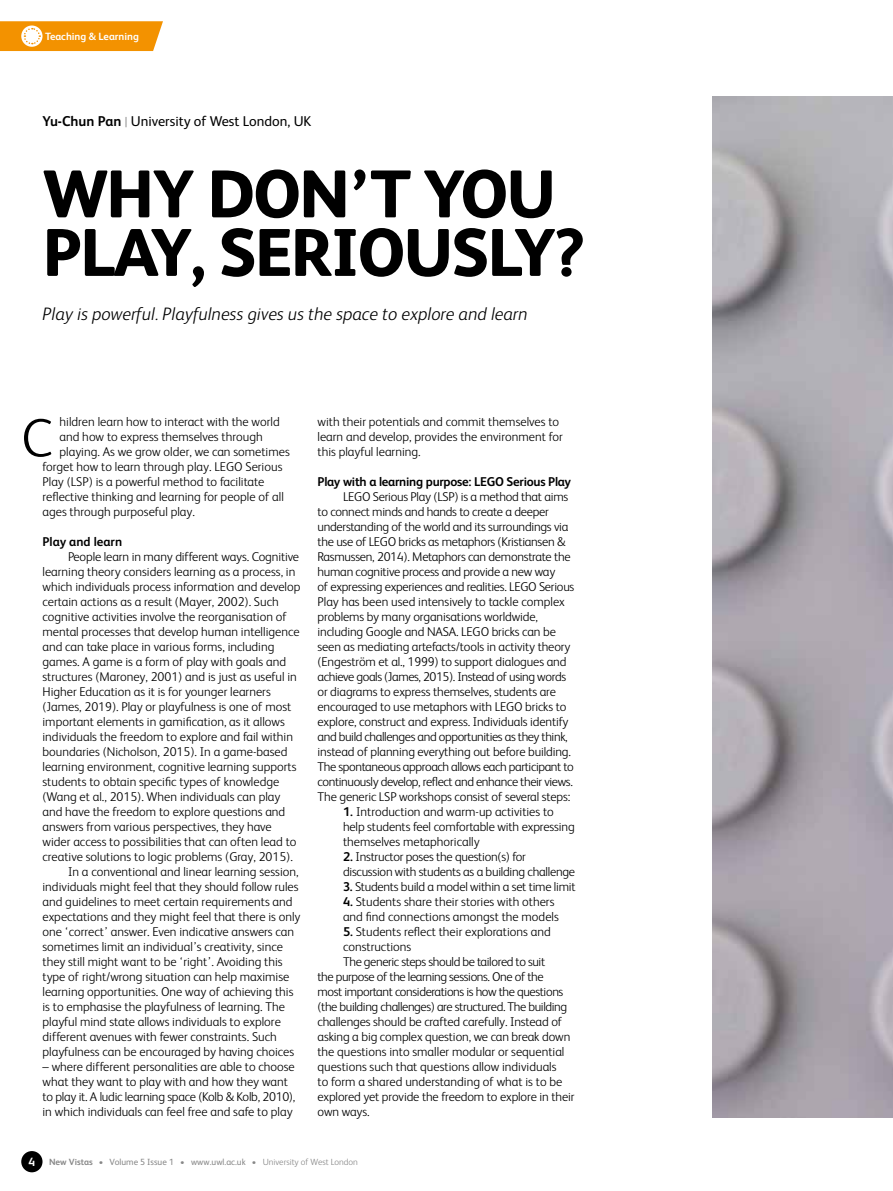
<style>
.page{position:relative;width:893px;height:1191px;background:#fff}
.page>*{position:absolute;margin:0;border:0;box-sizing:border-box;transform-origin:0 0}
.t1{font:800 67.5px/58.5px "FS Albert";letter-spacing:-.03em;color:#000}
.t2{font:300 54px "FS Albert";color:#000}
.t3{font:italic 300 18px "FS Albert";color:#000}
.t4{font:14.25px "FS Albert";color:#000}
.t5{font:300 12.75px/15px "FS Albert";color:#000}
.t6{font:300 12.75px/15px "FS Albert";letter-spacing:-.02em;color:#000}
.t7{font:300 12.75px "FS Albert";letter-spacing:-.03em;color:#000}
.t8{font:700 12.75px "FS Albert";letter-spacing:-.02em;color:#000}
.t9{font:700 12.75px "FS Albert";color:#000}
.t10{font:700 12px "FS Albert";color:#fff}
.t11{font:700 10.5px "FS Albert";color:#fff}
.t12{font:9px "FS Albert";color:#878787}
.s1{font-weight:700}
.s2{font-weight:300;color:#878787}
.s3{font-weight:300}
</style>
<div class="page">
<div style="left:21px;top:1151px;width:22px;height:21px;background:#000;border-radius:50%"></div>
<img style="left:713px;top:96px;width:180px;height:1021px">
<svg style="left:0;top:21px;width:163px;height:30px;background:#f49d1a"></svg>
<p class="t11" style="left:45px;top:29px;width:95px">Teaching &amp; Learning</p>
<p class="t4" style="left:43px;top:112px;width:270px"><span class="s1">Yu-Chun Pan</span> <span class="s2">|</span> University of West London, UK</p>
<h1 class="t1" style="left:43px;top:162px;width:544px">WHY DON’T YOU<br>PLAY, SERIOUSLY?</h1>
<h3 class="t3" style="left:43px;top:302px;width:487px">Play is powerful. Playfulness gives us the space to explore and learn</h3>
<h2 class="t2" style="left:21px;top:402px;width:33px">C</h2>
<p class="t5" style="left:317px;top:414px;width:247px">with their potentials and commit themselves to learn and develop, provides the environment for this playful learning.</p>
<p class="t8" style="left:317px;top:473px;width:255px">Play with a learning purpose: LEGO Serious Play</p>
<p class="t6" style="left:317px;top:489px;width:258px;text-indent:26px">LEGO Serious Play (LSP) is a method that aims to connect minds and hands to create a deeper understanding of the world and its surroundings via the use of LEGO bricks as metaphors (Kristiansen &amp; Rasmussen, 2014). Metaphors can demonstrate the human cognitive process and provide a new way<br>of expressing experiences and realities. LEGO Serious Play has been used intensively to tackle complex problems by many organisations worldwide, including Google and NASA. LEGO bricks can be seen as mediating artefacts/tools in activity theory (Engeström et al., 1999) to support dialogues and achieve goals (James, 2015). Instead of using words or diagrams to express themselves, students are encouraged to use metaphors with LEGO bricks to explore, construct and express. Individuals identify and build challenges and opportunities as they think, instead of planning everything out before building.<br>The spontaneous approach allows each participant to continuously develop, reflect and enhance their views.<br>The generic LSP workshops consist of several steps:</p>
<p class="t5" style="left:343px;top:803px;width:233px"><span class="s1">1.</span> Introduction and warm-up activities to help students feel comfortable with expressing themselves metaphorically</p>
<p class="t6" style="left:343px;top:848px;width:234px"><span class="s1">2.</span> Instructor poses the question(s) for discussion with students as a building challenge</p>
<p class="t6" style="left:343px;top:878px;width:234px"><span class="s1">3.</span> Students build a model within a set time limit</p>
<p class="t5" style="left:343px;top:893px;width:217px"><span class="s1">4.</span> Students share their stories with others and find connections amongst the models</p>
<p class="t5" style="left:343px;top:923px;width:209px"><span class="s1">5.</span> Students reflect their explorations and</p>
<p class="t5" style="left:343px;top:938px;width:70px">constructions</p>
<p class="t7" style="left:343px;top:953px;width:204px">The generic steps should be tailored to suit</p>
<p class="t7" style="left:317px;top:968px;width:228px">the purpose of the learning sessions. One of the</p>
<p class="t7" style="left:317px;top:983px;width:247px">most important considerations is how the questions</p>
<p class="t7" style="left:317px;top:998px;width:251px">(the building challenges) are structured. The building</p>
<p class="t5" style="left:317px;top:1013px;width:246px">challenges should be crafted carefully. Instead of</p>
<p class="t5" style="left:317px;top:1028px;width:254px">asking a big complex question, we can break down</p>
<p class="t5" style="left:317px;top:1043px;width:248px">the questions into smaller modular or sequential</p>
<p class="t5" style="left:317px;top:1058px;width:241px">questions such that questions allow individuals</p>
<p class="t5" style="left:317px;top:1073px;width:246px">to form a shared understanding of what is to be</p>
<p class="t5" style="left:317px;top:1088px;width:259px">explored yet provide the freedom to explore in their</p>
<p class="t5" style="left:317px;top:1103px;width:54px">own ways.</p>
<p class="t5" style="left:60px;top:414px;width:222px">hildren learn how to interact with the world</p>
<p class="t5" style="left:60px;top:429px;width:205px">and how to express themselves through</p>
<p class="t5" style="left:60px;top:444px;width:232px">playing. As we grow older, we can sometimes</p>
<p class="t5" style="left:43px;top:459px;width:241px">forget how to learn through play. LEGO Serious</p>
<p class="t5" style="left:43px;top:474px;width:223px">Play (LSP) is a powerful method to facilitate</p>
<p class="t5" style="left:43px;top:489px;width:243px">reflective thinking and learning for people of all</p>
<p class="t5" style="left:43px;top:504px;width:154px">ages through purposeful play.</p>
<p class="t9" style="left:43px;top:533px;width:81px">Play and learn</p>
<p class="t5" style="left:68px;top:549px;width:233px">People learn in many different ways. Cognitive</p>
<p class="t5" style="left:43px;top:564px;width:254px">learning theory considers learning as a process, in</p>
<p class="t5" style="left:43px;top:579px;width:259px">which individuals process information and develop</p>
<p class="t5" style="left:43px;top:594px;width:238px">certain actions as a result (Mayer, 2002). Such</p>
<p class="t5" style="left:43px;top:608px;width:246px">cognitive activities involve the reorganisation of</p>
<p class="t5" style="left:43px;top:623px;width:259px">mental processes that develop human intelligence</p>
<p class="t5" style="left:43px;top:638px;width:233px">and can take place in various forms, including</p>
<p class="t5" style="left:43px;top:653px;width:245px">games. A game is a form of play with goals and</p>
<p class="t5" style="left:43px;top:668px;width:256px">structures (Maroney, 2001) and is just as useful in</p>
<p class="t5" style="left:43px;top:683px;width:230px">Higher Education as it is for younger learners</p>
<p class="t5" style="left:43px;top:698px;width:250px">(James, 2019). Play or playfulness is one of most</p>
<p class="t5" style="left:43px;top:713px;width:244px">important elements in gamification, as it allows</p>
<p class="t5" style="left:43px;top:728px;width:252px">individuals the freedom to explore and fail within</p>
<p class="t5" style="left:43px;top:743px;width:246px">boundaries (Nicholson, 2015). In a game-based</p>
<p class="t5" style="left:43px;top:758px;width:256px">learning environment, cognitive learning supports</p>
<p class="t5" style="left:43px;top:773px;width:238px">students to obtain specific types of knowledge</p>
<p class="t5" style="left:43px;top:788px;width:239px">(Wang et al., 2015). When individuals can play</p>
<p class="t5" style="left:43px;top:803px;width:244px">and have the freedom to explore questions and</p>
<p class="t5" style="left:43px;top:818px;width:231px">answers from various perspectives, they have</p>
<p class="t5" style="left:43px;top:833px;width:256px">wider access to possibilities that can often lead to</p>
<p class="t5" style="left:43px;top:848px;width:252px">creative solutions to logic problems (Gray, 2015).</p>
<p class="t5" style="left:68px;top:863px;width:232px">In a conventional and linear learning session,</p>
<p class="t5" style="left:43px;top:878px;width:258px">individuals might feel that they should follow rules</p>
<p class="t5" style="left:43px;top:893px;width:252px">and guidelines to meet certain requirements and</p>
<p class="t5" style="left:43px;top:908px;width:259px">expectations and they might feel that there is only</p>
<p class="t5" style="left:43px;top:923px;width:253px">one ‘correct’ answer. Even indicative answers can</p>
<p class="t5" style="left:43px;top:938px;width:242px">sometimes limit an individual’s creativity, since</p>
<p class="t5" style="left:43px;top:953px;width:242px">they still might want to be ‘right’. Avoiding this</p>
<p class="t5" style="left:43px;top:968px;width:248px">type of right/wrong situation can help maximise</p>
<p class="t5" style="left:43px;top:983px;width:253px">learning opportunities. One way of achieving this</p>
<p class="t5" style="left:43px;top:998px;width:244px">is to emphasise the playfulness of learning. The</p>
<p class="t5" style="left:43px;top:1013px;width:240px">playful mind state allows individuals to explore</p>
<p class="t5" style="left:43px;top:1028px;width:236px">different avenues with fewer constraints. Such</p>
<p class="t5" style="left:43px;top:1043px;width:253px">playfulness can be encouraged by having choices</p>
<p class="t5" style="left:43px;top:1058px;width:254px">– where different personalities are able to choose what they want to play with and how they want to play it. A ludic learning space (Kolb &amp; Kolb, 2010), in which individuals can feel free and safe to play</p>
<p class="t10" style="left:29px;top:1154px;width:8px">4</p>
<p class="t12" style="left:49px;top:1156px;width:310px"><span class="s1">New Vistas</span> <span class="s3">•</span> Volume 5 Issue 1 <span class="s3">•</span> www.uwl.ac.uk <span class="s3">• University of West London</span></p>
</div>
